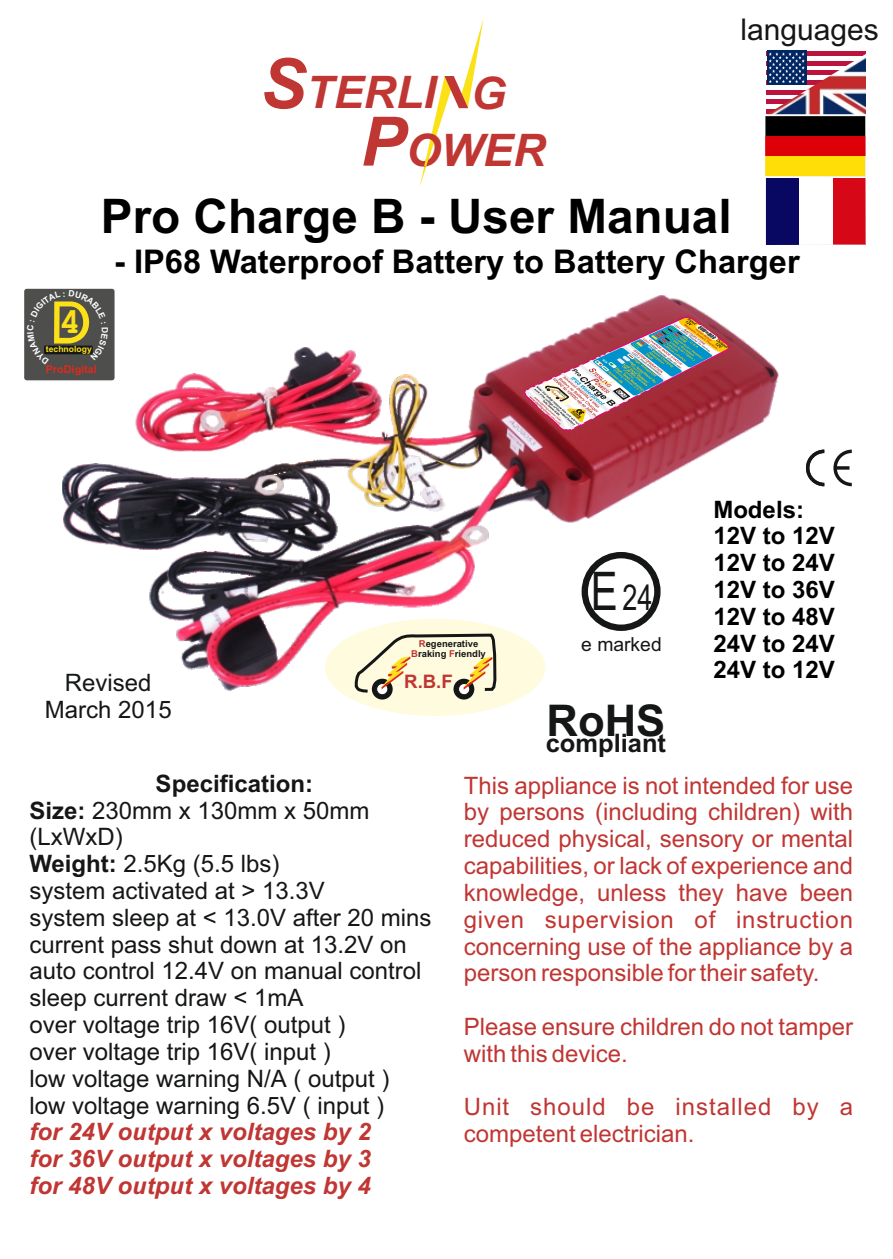
<style>
.page{position:relative;width:893px;height:1259px;background:#fff}
.page>*{position:absolute;margin:0;border:0;box-sizing:border-box;transform-origin:0 0}
.t1{font:700 47.7px "Arial";color:#000}
.t2{font:italic 700 45px/57.3px "Arial";color:#c03633}
.t3{font:700 43.8px "Arial";color:#151616}
.t4{font:700 36px "Courier New";color:#fbe116}
.t5{font:35.7px "Arial";color:#151616;scale:.76 1}
.t6{font:700 32.7px "Arial";color:#000}
.t7{font:30px "Arial";color:#151616}
.t8{font:700 25.5px "Arial";color:#151616}
.t9{font:24px/26.7px "Arial";color:#151616}
.t10{font:24px/26.7px "Arial";color:#c03633;text-align:justify}
.t11{font:italic 700 24px/26.7px "Arial";color:#c03633;text-align:justify}
.t12{font:700 24px/26.7px "Arial";color:#000}
.t13{font:24px/26.7px "Arial";letter-spacing:.02em;color:#c03633}
.t14{font:19.2px "Arial";color:#151616}
.t15{font:700 18.6px "Arial";color:#c03633}
.t16{font:700 10.8px "Arial";color:#dd2b1c}
.t17{font:700 9.6px/10.5px "Arial";color:#151616;text-align:center}
.t18{font:700 9.6px "Arial";color:#c03633}
.t19{font:700 8.7px "Arial";color:#fbe116}
.s1{font-size:69.3px}
.s2{font-size:68.1px}
.s3{color:#c03633}
.s4{font-size:53.4px}
.s5{font-weight:700}
</style>
<div class="page">
<div style="left:23px;top:287px;width:93px;height:95px;background:#4e4e4d;border:2px solid #fff;border-radius:3px"></div>
<svg style="left:765px;top:116px;width:101px;height:129px"></svg>
<svg style="left:419px;top:20px;width:64px;height:167px"></svg>
<img style="left:62px;top:295px;width:763px;height:396px">
<img style="left:522px;top:316px;width:209px;height:117px">
<div style="left:325px;top:619px;width:220px;height:97px;background:#fffbde;border-radius:50%"></div>
<div style="left:372px;top:678px;width:21px;height:21px;background:#151616;border-radius:50%"></div>
<div style="left:453px;top:678px;width:21px;height:21px;background:#151616;border-radius:50%"></div>
<svg style="left:353px;top:632px;width:144px;height:62px"></svg>
<div style="left:767px;top:51px;width:99px;height:5px;background:#bb133e"></div>
<div style="left:767px;top:51px;width:39px;height:34px;background:#002664"></div>
<svg style="left:769px;top:52px;width:36px;height:2px"></svg>
<img style="left:767px;top:54px;width:99px;height:60px">
<div style="left:582px;top:552px;width:79px;height:79px;border:6px solid #151616;border-radius:50%"></div>
<svg style="left:833px;top:449px;width:19px;height:37px"></svg>
<svg style="left:806px;top:449px;width:18px;height:37px"></svg>
<svg style="left:44px;top:295px;width:64px;height:69px"></svg>
<h2 class="t2" style="left:361px;top:68px;width:187px;text-indent:-101px"><span class="s1">S</span>TERLI G<br><span class="s2">P</span>OWER</h2>
<p class="t7" style="left:740px;top:18px;width:140px">languages</p>
<h1 class="t1" style="left:101px;top:199px;width:632px">Pro Charge B - User Manual</h1>
<h3 class="t6" style="left:114px;top:249px;width:687px">- IP68 Waterproof Battery to Battery Charger</h3>
<h3 class="t4" style="left:59px;top:310px;width:23px">4</h3>
<p class="t16" style="left:46px;top:365px;width:53px">ProDigital</p>
<p class="t19" style="left:46px;top:346px;width:47px">technology</p>
<p class="t9" style="left:45px;top:671px;width:128px;text-align:center">Revised<br>March 2015</p>
<p class="t17" style="left:411px;top:639px;width:76px"><span class="s3">R</span>egenerative<br><span class="s3">B</span>raking riendly</p>
<p class="t18" style="left:449px;top:650px;width:7px">F</p>
<p class="t15" style="left:404px;top:675px;width:50px">R.B.F</p>
<h3 class="t5" style="left:591px;top:584px;width:83px"><span class="s4">E</span> 24</h3>
<p class="t14" style="left:581px;top:636px;width:82px">e marked</p>
<h3 class="t3" style="left:546px;top:703px;width:120px">RoHS</h3>
<p class="t8" style="left:546px;top:733px;width:122px">compliant</p>
<p class="t12" style="left:713px;top:498px;width:123px">Models:<br>12V to 12V<br>12V to 24V<br>12V to 36V<br>12V to 48V<br>24V to 24V<br>24V to 12V</p>
<p class="t9" style="left:29px;top:772px;width:404px;text-indent:126px"><span class="s5">Specification:<br>Size:</span> 230mm x 130mm x 50mm (LxWxD)<br><span class="s5">Weight:</span> 2.5Kg (5.5 lbs)<br>system activated at &gt; 13.3V<br>system sleep at &lt; 13.0V after 20 mins current pass shut down at 13.2V on auto control 12.4V on manual control sleep current draw &lt; 1mA<br>over voltage trip 16V( output )<br>over voltage trip 16V( input )<br>low voltage warning N/A ( output )<br>low voltage warning 6.5V ( input )</p>
<p class="t11" style="left:29px;top:1120px;width:343px">for 24V output x voltages by 2 for 36V output x voltages by 3 for 48V output x voltages by 4</p>
<p class="t10" style="left:464px;top:774px;width:391px">This appliance is not intended for use by persons (including children) with reduced physical, sensory or mental capabilities, or lack of experience and knowledge, unless they have been given supervision of instruction concerning use of the appliance by a person responsible for their safety.</p>
<p class="t10" style="left:464px;top:1015px;width:391px">Please ensure children do not tamper with this device.</p>
<p class="t13" style="left:464px;top:1096px;width:391px">Unit should be installed by a competent electrician.</p>
</div>
